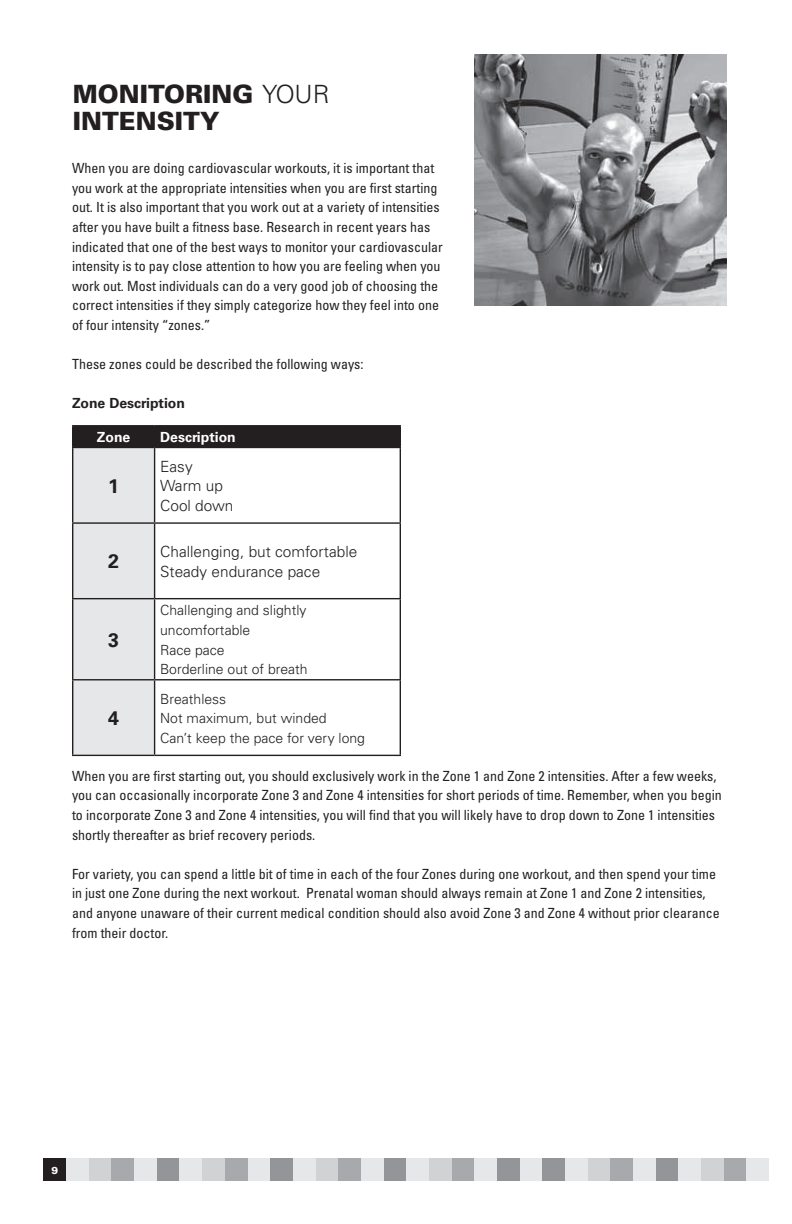
<style>
.page{position:relative;width:792px;height:1224px;background:#fff}
.page>*{position:absolute;margin:0;border:0;box-sizing:border-box;transform-origin:0 0}
.t1{font:900 25.2px/26.6px "Univers";color:#231f20}
.t2{font:700 19.6px "Univers";color:#231f20}
.t3{font:300 15.4px/19.6px "Univers";color:#231f20}
.t4{font:condensed 14px/19.6px "Univers";color:#231f20}
.t5{font:300 14px/19.6px "Univers";color:#231f20}
.t6{font:700 14px "Univers";color:#231f20}
.t7{font:700 14px "Univers";color:#fff}
.t8{font:900 10px "Univers";color:#fff}
.s1{font-weight:300}
</style>
<div class="page">
<div style="left:44px;top:1159px;width:22px;height:22px;background:#231f20"></div>
<div style="left:66px;top:1159px;width:23px;height:22px;background:#e6e7e9"></div>
<div style="left:89px;top:1159px;width:23px;height:22px;background:#d1d2d4"></div>
<div style="left:112px;top:1159px;width:22px;height:22px;background:#a8a9ad"></div>
<div style="left:134px;top:1159px;width:23px;height:22px;background:#e6e7e9"></div>
<div style="left:157px;top:1159px;width:23px;height:22px;background:#939598"></div>
<div style="left:180px;top:1159px;width:22px;height:22px;background:#e6e7e9"></div>
<div style="left:202px;top:1159px;width:23px;height:22px;background:#d1d2d4"></div>
<div style="left:225px;top:1159px;width:23px;height:22px;background:#a8a9ad"></div>
<div style="left:248px;top:1159px;width:22px;height:22px;background:#e6e7e9"></div>
<div style="left:270px;top:1159px;width:23px;height:22px;background:#939598"></div>
<div style="left:293px;top:1159px;width:23px;height:22px;background:#e6e7e9"></div>
<div style="left:316px;top:1159px;width:22px;height:22px;background:#d1d2d4"></div>
<div style="left:338px;top:1159px;width:23px;height:22px;background:#a8a9ad"></div>
<div style="left:361px;top:1159px;width:23px;height:22px;background:#e6e7e9"></div>
<div style="left:384px;top:1159px;width:22px;height:22px;background:#939598"></div>
<div style="left:406px;top:1159px;width:23px;height:22px;background:#e6e7e9"></div>
<div style="left:429px;top:1159px;width:23px;height:22px;background:#d1d2d4"></div>
<div style="left:452px;top:1159px;width:22px;height:22px;background:#a8a9ad"></div>
<div style="left:474px;top:1159px;width:23px;height:22px;background:#e6e7e9"></div>
<div style="left:497px;top:1159px;width:23px;height:22px;background:#939598"></div>
<div style="left:520px;top:1159px;width:23px;height:22px;background:#e6e7e9"></div>
<div style="left:543px;top:1159px;width:22px;height:22px;background:#939598"></div>
<div style="left:565px;top:1159px;width:23px;height:22px;background:#e6e7e9"></div>
<div style="left:588px;top:1159px;width:23px;height:22px;background:#d1d2d4"></div>
<div style="left:611px;top:1159px;width:22px;height:22px;background:#a8a9ad"></div>
<div style="left:633px;top:1159px;width:23px;height:22px;background:#e6e7e9"></div>
<div style="left:656px;top:1159px;width:23px;height:22px;background:#939598"></div>
<div style="left:679px;top:1159px;width:22px;height:22px;background:#e6e7e9"></div>
<div style="left:701px;top:1159px;width:23px;height:22px;background:#d1d2d4"></div>
<div style="left:724px;top:1159px;width:23px;height:22px;background:#a8a9ad"></div>
<div style="left:747px;top:1159px;width:22px;height:22px;background:#e6e7e9"></div>
<img style="left:474px;top:54px;width:252px;height:252px">
<hr style="left:72px;top:755px;width:83px;height:1px;background:#231f20">
<hr style="left:155px;top:755px;width:246px;height:1px;background:#231f20">
<hr style="left:72px;top:425px;width:83px;height:1px;background:#231f20">
<hr style="left:155px;top:425px;width:246px;height:1px;background:#231f20">
<svg style="left:72px;top:426px;width:329px;height:329px"></svg>
<hr style="left:72px;top:447px;width:83px;height:1px;background:#231f20">
<hr style="left:155px;top:447px;width:246px;height:1px;background:#231f20">
<h1 class="t1" style="left:73px;top:80px;width:258px">MONITORING <span class="s1">your<br></span>INTENSITY</h1>
<p class="t4" style="left:72px;top:158px;width:372px">When you are doing cardiovascular workouts, it is important that you work at the appropriate intensities when you are first starting out. It is also important that you work out at a variety of intensities after you have built a fitness base. Research in recent years has indicated that one of the best ways to monitor your cardiovascular intensity is to pay close attention to how you are feeling when you work out. Most individuals can do a very good job of choosing the correct intensities if they simply categorize how they feel into one of four intensity “zones.”</p>
<p class="t4" style="left:72px;top:354px;width:293px">These zones could be described the following ways:</p>
<p class="t6" style="left:72px;top:395px;width:115px">Zone Description</p>
<p class="t7" style="left:97px;top:429px;width:35px">Zone</p>
<p class="t7" style="left:160px;top:429px;width:77px">Description</p>
<h2 class="t2" style="left:108px;top:474px;width:12px">1</h2>
<p class="t3" style="left:160px;top:457px;width:75px">Easy<br>Warm up<br>Cool down</p>
<h2 class="t2" style="left:108px;top:550px;width:12px">2</h2>
<p class="t3" style="left:160px;top:542px;width:199px">Challenging, but comfortable<br>Steady endurance pace</p>
<h2 class="t2" style="left:108px;top:628px;width:12px">3</h2>
<h2 class="t2" style="left:108px;top:707px;width:12px">4</h2>
<p class="t5" style="left:160px;top:601px;width:149px">Challenging and slightly uncomfortable<br>Race pace<br>Borderline out of breath</p>
<p class="t5" style="left:160px;top:689px;width:206px">Breathless<br>Not maximum, but winded<br>Can’t keep the pace for very long</p>
<p class="t4" style="left:72px;top:766px;width:651px">When you are first starting out, you should exclusively work in the Zone 1 and Zone 2 intensities. After a few weeks, you can occasionally incorporate Zone 3 and Zone 4 intensities for short periods of time. Remember, when you begin to incorporate Zone 3 and Zone 4 intensities, you will find that you will likely have to drop down to Zone 1 intensities shortly thereafter as brief recovery periods.</p>
<p class="t4" style="left:72px;top:864px;width:649px">For variety, you can spend a little bit of time in each of the four Zones during one workout, and then spend your time in just one Zone during the next workout. Prenatal woman should always remain at Zone 1 and Zone 2 intensities, and anyone unaware of their current medical condition should also avoid Zone 3 and Zone 4 without prior clearance from their doctor.</p>
<p class="t8" style="left:52px;top:1164px;width:8px">9</p>
</div>
